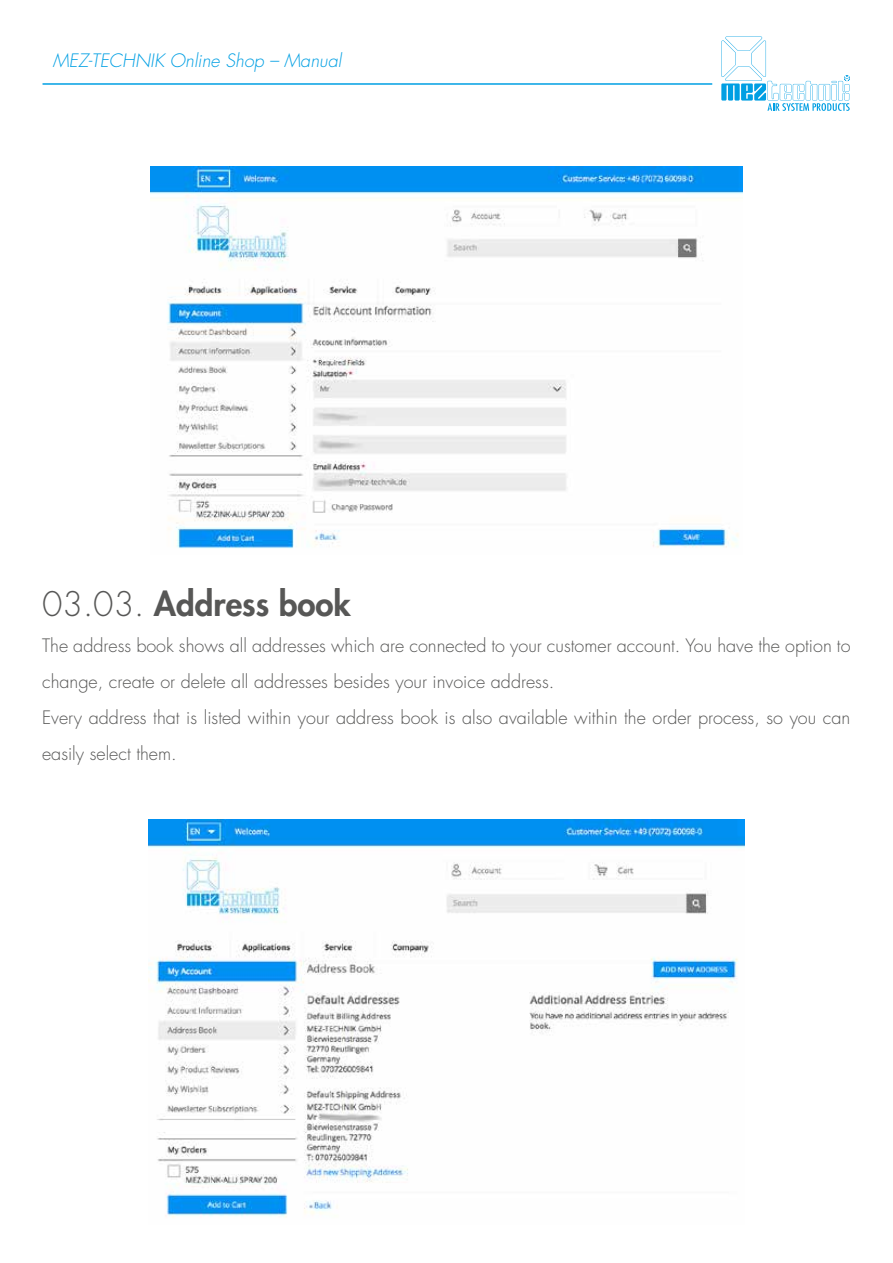
<style>
.page{position:relative;width:893px;height:1263px;background:#fff}
.page>*{position:absolute;margin:0;border:0;box-sizing:border-box;transform-origin:0 0}
.t1{font:800 33px "Futura";color:#575756}
.t2{font:300 18px/36px "Futura";color:#575756}
.t3{font:italic 300 18px "Futura";color:#009fe3}
.s1{font-weight:300}
</style>
<div class="page">
<svg style="left:721px;top:36px;width:129px;height:75px"></svg>
<img style="left:149px;top:819px;width:595px;height:399px">
<hr style="left:43px;top:83px;width:669px;height:2px;background:#009fe3">
<img style="left:151px;top:167px;width:591px;height:382px">
<p class="t3" style="left:53px;top:49px;width:290px">MEZ-TECHNIK Online Shop – Manual</p>
<h1 class="t1" style="left:42px;top:582px;width:310px"><span class="s1">03.03.</span> Address book</h1>
<p class="t2" style="left:42px;top:628px;width:810px">The address book shows all addresses which are connected to your customer account. You have the option to change, create or delete all addresses besides your invoice address.<br>Every address that is listed within your address book is also available within the order process, so you can easily select them.</p>
</div>
